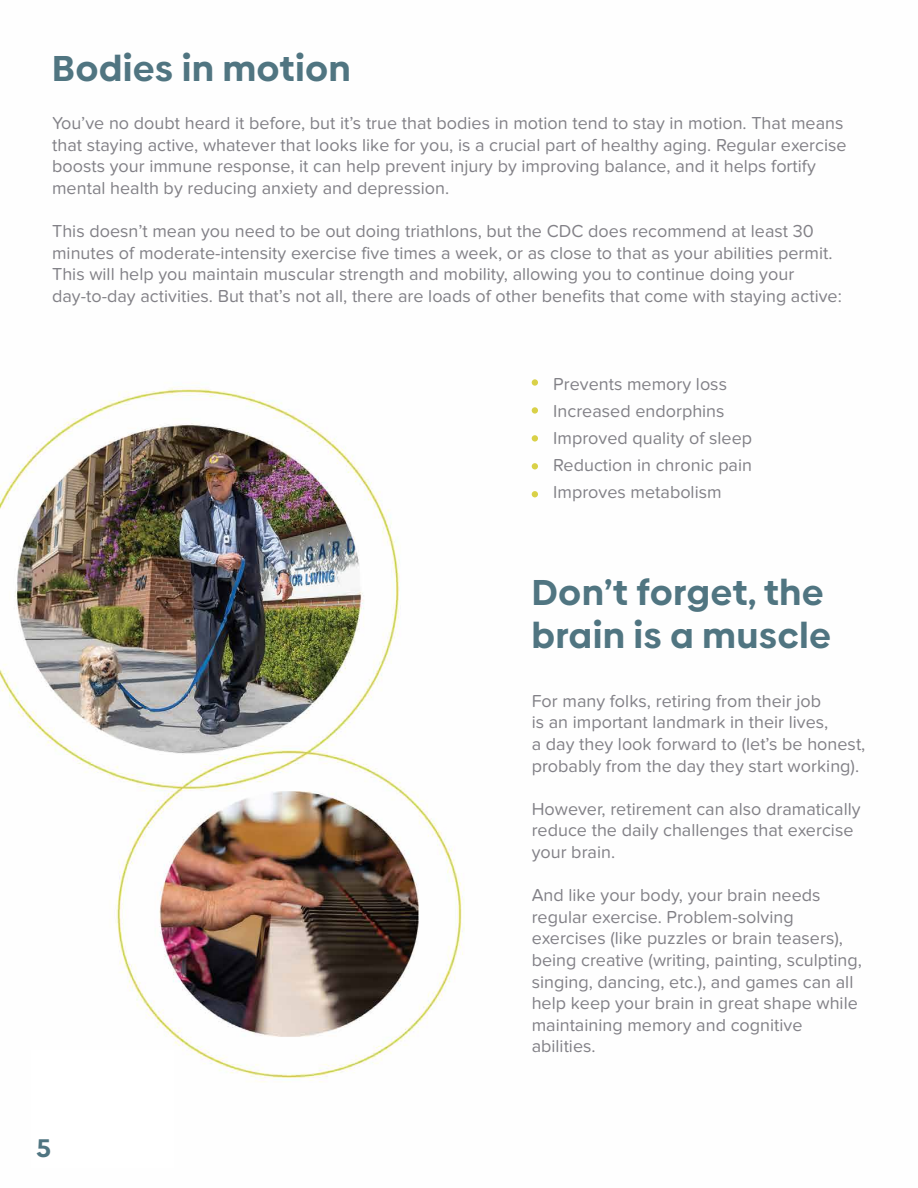
<style>
.page{position:relative;width:918px;height:1188px;background:#fff}
.page>*{position:absolute;margin:0;border:0;box-sizing:border-box;transform-origin:0 0}
.t1{font:700 36px/43.2px "Biennale";letter-spacing:.025em;color:#507581}
.t2{font:700 25.5px "Biennale";color:#507581}
.t3{font:18px/21.6px "Proxima Nova Soft";color:#828187}
</style>
<div class="page">
<img style="left:0;top:380px;width:538px;height:703px">
<div style="left:532px;top:379px;width:6px;height:7px;background:#d9d148;border-radius:50%"></div>
<div style="left:532px;top:407px;width:6px;height:7px;background:#d9d148;border-radius:50%"></div>
<div style="left:532px;top:435px;width:6px;height:7px;background:#d9d148;border-radius:50%"></div>
<svg style="left:532px;top:463px;width:6px;height:6px"></svg>
<svg style="left:532px;top:491px;width:6px;height:6px"></svg>
<div style="left:31px;top:1050px;width:142px;height:118px;background:#fff"></div>
<h1 class="t1" style="left:52px;top:47px;width:300px">Bodies in motion</h1>
<p class="t3" style="left:52px;top:112px;width:796px">You’ve no doubt heard it before, but it’s true that bodies in motion tend to stay in motion. That means that staying active, whatever that looks like for you, is a crucial part of healthy aging. Regular exercise boosts your immune response, it can help prevent injury by improving balance, and it helps fortify mental health by reducing anxiety and depression.</p>
<p class="t3" style="left:52px;top:220px;width:791px">This doesn’t mean you need to be out doing triathlons, but the CDC does recommend at least 30 minutes of moderate-intensity exercise five times a week, or as close to that as your abilities permit.<br>This will help you maintain muscular strength and mobility, allowing you to continue doing your day-to-day activities. But that’s not all, there are loads of other benefits that come with staying active:</p>
<p class="t3" style="left:553px;top:371px;width:200px;line-height:27px">Prevents memory loss<br>Increased endorphins<br>Improved quality of sleep<br>Reduction in chronic pain<br>Improves metabolism</p>
<h1 class="t1" style="left:532px;top:571px;width:301px">Don’t forget, the brain is a muscle</h1>
<h2 class="t2" style="left:36px;top:1132px;width:16px">5</h2>
<p class="t3" style="left:532px;top:690px;width:335px">For many folks, retiring from their job<br>is an important landmark in their lives,<br>a day they look forward to (let’s be honest, probably from the day they start working).</p>
<p class="t3" style="left:532px;top:798px;width:330px">However, retirement can also dramatically reduce the daily challenges that exercise your brain.</p>
<p class="t3" style="left:532px;top:885px;width:332px">And like your body, your brain needs regular exercise. Problem-solving exercises (like puzzles or brain teasers), being creative (writing, painting, sculpting, singing, dancing, etc.), and games can all help keep your brain in great shape while maintaining memory and cognitive abilities.</p>
</div>
